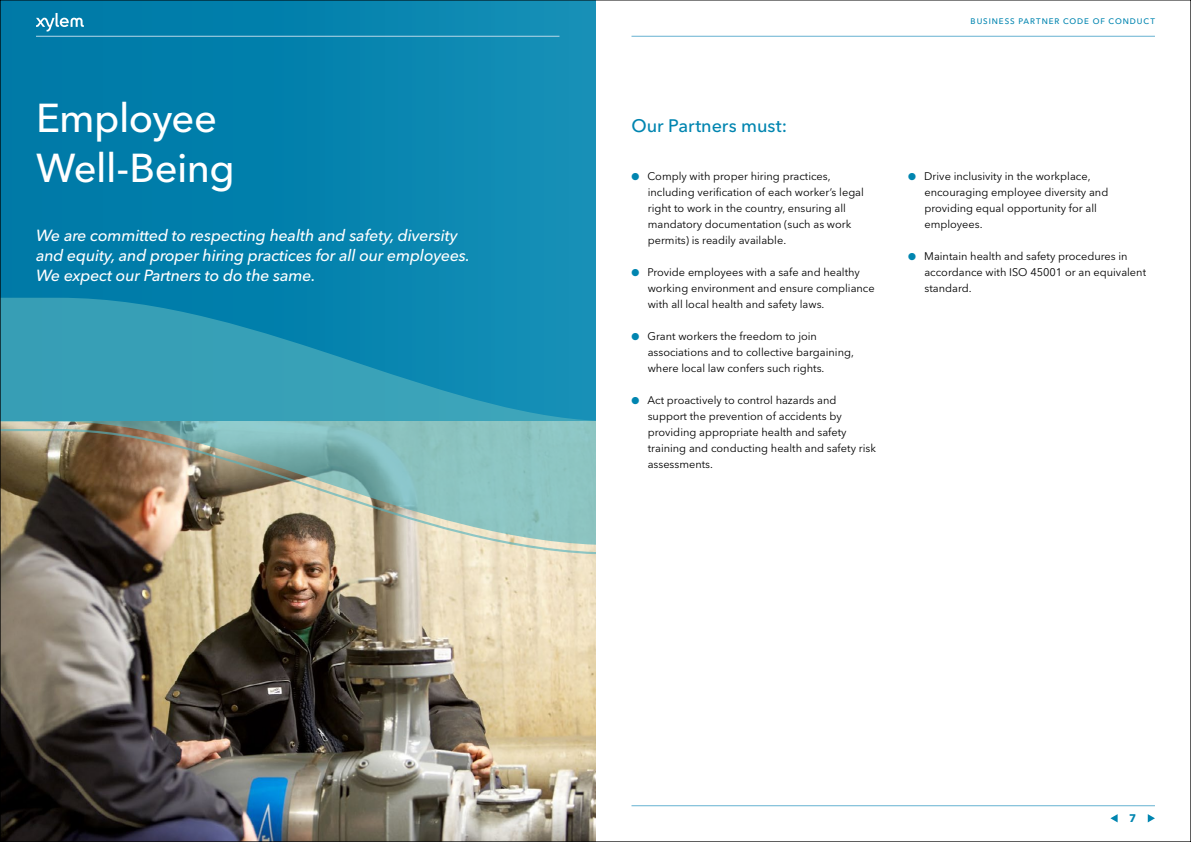
<style>
.page{position:relative;width:1191px;height:842px;background:#fff}
.page>*{position:absolute;margin:0;border:0;box-sizing:border-box;transform-origin:0 0}
.t1{font:500 40px/50px "Avenir Next LT Pro";letter-spacing:-.015em;color:#fff}
.t2{font:500 18px "Avenir Next LT Pro";letter-spacing:-.005em;color:#0085b0}
.t3{font:italic 500 16px/20px "Avenir Next LT Pro";letter-spacing:-.01em;color:#fff}
.t4{font:11px/16px "Avenir Next LT Pro";color:#000}
.t5{font:700 11px "Avenir Next LT Pro";color:#0085b0}
.t6{font:500 8px "Avenir Next LT Pro";letter-spacing:.12em;color:#0085b0}
.s1{color:#0085b0}
</style>
<div class="page">
<div style="left:0;top:0;width:502px;height:421px;background:#007ca9"></div>
<div style="left:270px;top:0;width:325px;height:842px;background:#0c88b1"></div>
<hr style="left:36px;top:36px;width:523px;height:1px;background:#b8d8e9">
<svg style="left:36px;top:13px;width:48px;height:19px"></svg>
<hr style="left:631px;top:36px;width:524px;height:1px;background:#66b2d1">
<hr style="left:631px;top:805px;width:524px;height:1px;background:#66b2d1">
<svg style="left:1110px;top:814px;width:7px;height:8px"></svg>
<svg style="left:1147px;top:814px;width:8px;height:8px"></svg>
<img style="left:2px;top:555px;width:593px;height:285px">
<svg style="left:2px;top:298px;width:593px;height:131px;fill:#379eb6"></svg>
<img style="left:2px;top:429px;width:593px;height:126px">
<h1 class="t1" style="left:36px;top:93px;width:200px">Employee<br>Well-Being</h1>
<h3 class="t3" style="left:36px;top:225px;width:435px">We are committed to respecting health and safety, diversity and equity, and proper hiring practices for all our employees.<br>We expect our Partners to do the same.</h3>
<p class="t6" style="left:970px;top:16px;width:186px">BUSINESS PARTNER CODE OF CONDUCT</p>
<h2 class="t2" style="left:631px;top:115px;width:157px">Our Partners must:</h2>
<p class="t4" style="left:647px;top:168px;width:218px;text-indent:-16px"><span class="s1">●</span> Comply with proper hiring practices, including verification of each worker’s legal right to work in the country, ensuring all mandatory documentation (such as work permits) is readily available.</p>
<p class="t4" style="left:647px;top:264px;width:228px;text-indent:-16px"><span class="s1">●</span> Provide employees with a safe and healthy working environment and ensure compliance with all local health and safety laws.</p>
<p class="t4" style="left:647px;top:328px;width:208px;text-indent:-16px"><span class="s1">●</span> Grant workers the freedom to join associations and to collective bargaining, where local law confers such rights.</p>
<p class="t4" style="left:647px;top:392px;width:230px;text-indent:-16px"><span class="s1">●</span> Act proactively to control hazards and support the prevention of accidents by providing appropriate health and safety training and conducting health and safety risk assessments.</p>
<p class="t4" style="left:924px;top:168px;width:185px;text-indent:-16px"><span class="s1">●</span> Drive inclusivity in the workplace, encouraging employee diversity and providing equal opportunity for all employees.</p>
<p class="t4" style="left:924px;top:248px;width:223px;text-indent:-16px"><span class="s1">●</span> Maintain health and safety procedures in accordance with ISO 45001 or an equivalent standard.</p>
<p class="t5" style="left:1129px;top:812px;width:9px">7</p>
</div>
